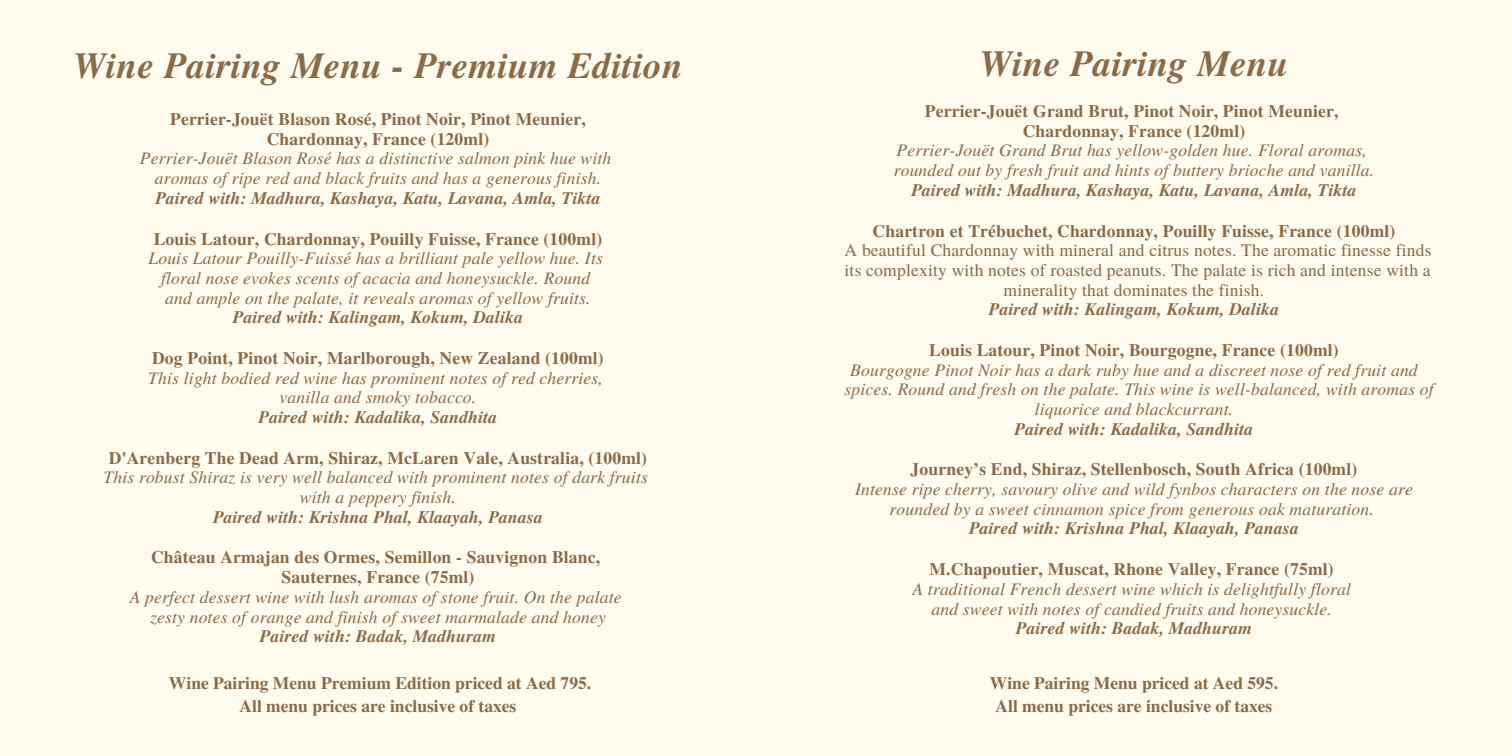
<style>
.page{position:relative;width:1512px;height:756px;background:#fffbee}
.page>*{position:absolute;margin:0;border:0;box-sizing:border-box;transform-origin:0 0}
.t1{font:italic 700 36.75px "Te X Gyre Termes";letter-spacing:.01em;color:#896a49}
.t2{font:italic 17.5px/19.6px "Te X Gyre Termes";letter-spacing:.01em;color:#896a49;text-align:center}
.t3{font:700 17.5px/23.6px "Te X Gyre Termes";letter-spacing:.01em;color:#896a49;text-align:center}
.t4{font:italic 700 17.5px "Te X Gyre Termes";letter-spacing:.01em;color:#896a49}
.t5{font:17.5px/19.6px "Te X Gyre Termes";letter-spacing:.01em;color:#896a49;text-align:center}
</style>
<div class="page">
<p class="t1" style="left:73px;top:38px;width:611px">Wine Pairing Menu - Premium Edition</p>
<h1 class="t3" style="left:170px;top:106px;width:417px">Perrier-Jouët Blason Rosé, Pinot Noir, Pinot Meunier,</h1>
<p class="t3" style="left:267px;top:126px;width:224px">Chardonnay, France (120ml)</p>
<p class="t2" style="left:140px;top:148px;width:473px">Perrier-Jouët Blason Rosé has a distinctive salmon pink hue with</p>
<p class="t2" style="left:155px;top:167px;width:448px">aromas of ripe red and black fruits and has a generous finish.</p>
<p class="t4" style="left:155px;top:185px;width:447px">Paired with: Madhura, Kashaya, Katu, Lavana, Amla, Tikta</p>
<p class="t3" style="left:154px;top:226px;width:450px">Louis Latour, Chardonnay, Pouilly Fuisse, France (100ml)</p>
<p class="t2" style="left:148px;top:247px;width:456px">Louis Latour Pouilly-Fuissé has a brilliant pale yellow hue. Its</p>
<p class="t2" style="left:161px;top:267px;width:431px">floral nose evokes scents of acacia and honeysuckle. Round</p>
<p class="t2" style="left:165px;top:287px;width:427px">and ample on the palate, it reveals aromas of yellow fruits.</p>
<p class="t4" style="left:233px;top:304px;width:292px">Paired with: Kalingam, Kokum, Dalika</p>
<p class="t3" style="left:152px;top:345px;width:453px">Dog Point, Pinot Noir, Marlborough, New Zealand (100ml)</p>
<p class="t2" style="left:148px;top:367px;width:456px">This light bodied red wine has prominent notes of red cherries,</p>
<p class="t2" style="left:280px;top:387px;width:198px">vanilla and smoky tobacco.</p>
<p class="t4" style="left:259px;top:404px;width:240px">Paired with: Kadalika, Sandhita</p>
<p class="t3" style="left:109px;top:445px;width:540px">D'Arenberg The Dead Arm, Shiraz, McLaren Vale, Australia, (100ml)</p>
<p class="t2" style="left:103px;top:467px;width:546px">This robust Shiraz is very well balanced with prominent notes of dark fruits</p>
<p class="t2" style="left:300px;top:486px;width:158px">with a peppery finish.</p>
<p class="t4" style="left:213px;top:504px;width:331px">Paired with: Krishna Phal, Klaayah, Panasa</p>
<p class="t3" style="left:151px;top:545px;width:451px">Château Armajan des Ormes, Semillon - Sauvignon Blanc,</p>
<p class="t3" style="left:282px;top:565px;width:194px">Sauternes, France (75ml)</p>
<p class="t2" style="left:130px;top:586px;width:493px">A perfect dessert wine with lush aromas of stone fruit. On the palate</p>
<p class="t2" style="left:150px;top:606px;width:457px">zesty notes of orange and finish of sweet marmalade and honey</p>
<p class="t4" style="left:260px;top:623px;width:238px">Paired with: Badak, Madhuram</p>
<h2 class="t3" style="left:169px;top:670px;width:424px">Wine Pairing Menu Premium Edition priced at Aed 795.<br>All menu prices are inclusive of taxes</h2>
<p class="t1" style="left:979px;top:36px;width:311px">Wine Pairing Menu</p>
<h1 class="t3" style="left:925px;top:99px;width:415px">Perrier-Jouët Grand Brut, Pinot Noir, Pinot Meunier,</h1>
<p class="t3" style="left:1023px;top:118px;width:224px">Chardonnay, France (120ml)</p>
<p class="t2" style="left:897px;top:140px;width:472px">Perrier-Jouët Grand Brut has yellow-golden hue. Floral aromas,</p>
<p class="t2" style="left:894px;top:159px;width:482px">rounded out by fresh fruit and hints of buttery brioche and vanilla.</p>
<p class="t4" style="left:911px;top:177px;width:447px">Paired with: Madhura, Kashaya, Katu, Lavana, Amla, Tikta</p>
<p class="t3" style="left:873px;top:218px;width:524px">Chartron et Trébuchet, Chardonnay, Pouilly Fuisse, France (100ml)</p>
<p class="t5" style="left:845px;top:240px;width:588px">A beautiful Chardonnay with mineral and citrus notes. The aromatic finesse finds its complexity with notes of roasted peanuts. The palate is rich and intense with a minerality that dominates the finish.</p>
<p class="t4" style="left:989px;top:296px;width:292px">Paired with: Kalingam, Kokum, Dalika</p>
<p class="t3" style="left:929px;top:337px;width:411px">Louis Latour, Pinot Noir, Bourgogne, France (100ml)</p>
<p class="t2" style="left:845px;top:359px;width:591px">Bourgogne Pinot Noir has a dark ruby hue and a discreet nose of red fruit and spices. Round and fresh on the palate. This wine is well-balanced, with aromas of liquorice and blackcurrant.</p>
<p class="t4" style="left:1015px;top:416px;width:240px">Paired with: Kadalika, Sandhita</p>
<p class="t3" style="left:911px;top:457px;width:448px">Journey’s End, Shiraz, Stellenbosch, South Africa (100ml)</p>
<p class="t2" style="left:855px;top:478px;width:559px">Intense ripe cherry, savoury olive and wild fynbos characters on the nose are rounded by a sweet cinnamon spice from generous oak maturation.</p>
<p class="t4" style="left:969px;top:516px;width:331px">Paired with: Krishna Phal, Klaayah, Panasa</p>
<p class="t3" style="left:930px;top:557px;width:406px">M.Chapoutier, Muscat, Rhone Valley, France (75ml)</p>
<p class="t2" style="left:912px;top:578px;width:440px">A traditional French dessert wine which is delightfully floral</p>
<p class="t2" style="left:931px;top:598px;width:402px">and sweet with notes of candied fruits and honeysuckle.</p>
<p class="t4" style="left:1016px;top:615px;width:238px">Paired with: Badak, Madhuram</p>
<h2 class="t3" style="left:990px;top:670px;width:290px">Wine Pairing Menu priced at Aed 595.<br>All menu prices are inclusive of taxes</h2>
</div>
